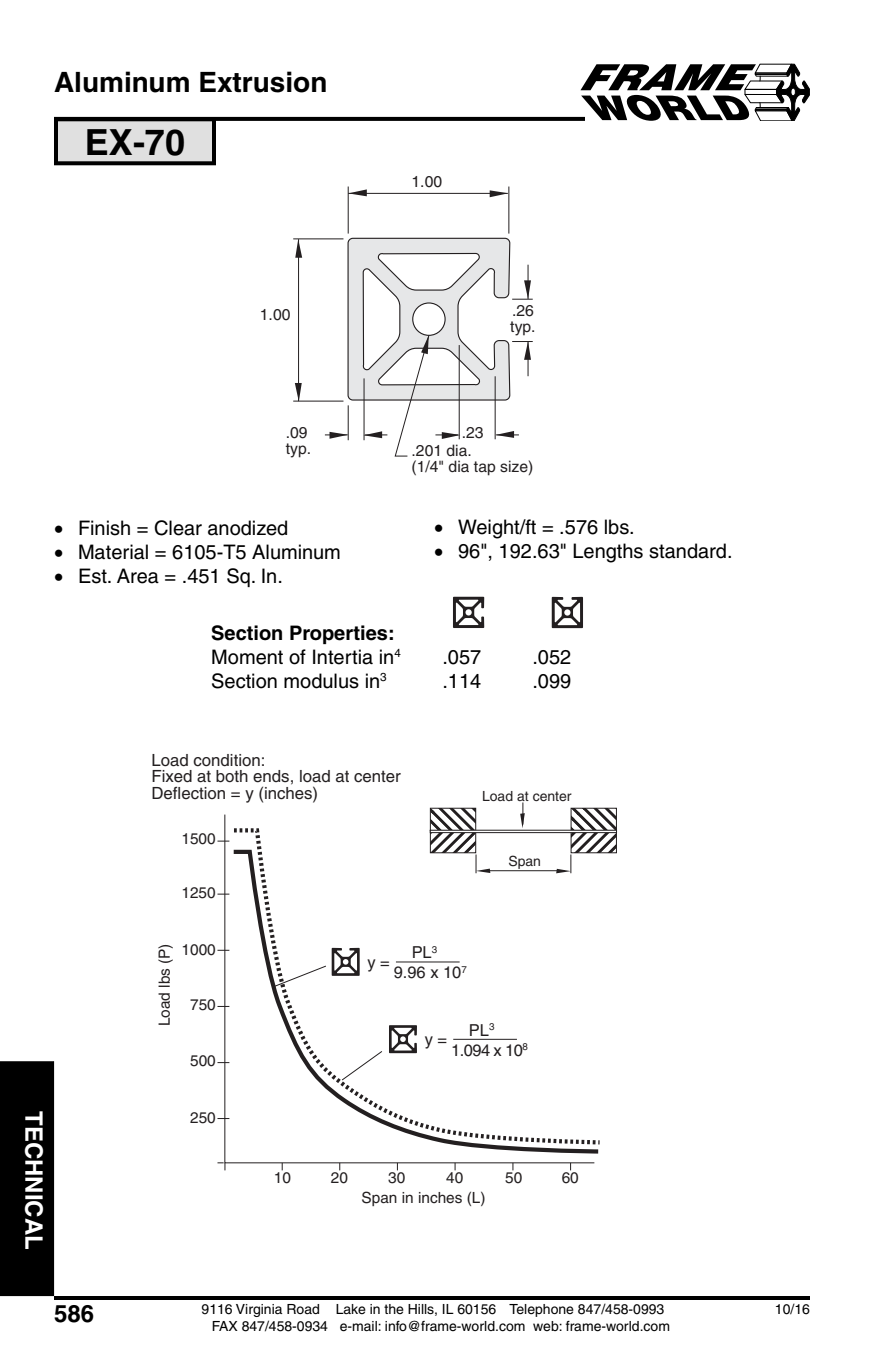
<style>
.page{position:relative;width:882px;height:1368px;background:#fff}
.page>*{position:absolute;margin:0;border:0;box-sizing:border-box;transform-origin:0 0}
.t1{font:700 36px "Helvetica";color:#000}
.t2{font:700 28px "Helvetica";color:#000}
.t3{font:700 24px "Helvetica";color:#fff}
.t4{font:700 24px "Helvetica";color:#000}
.t5{font:20px "Helvetica";color:#000}
.t6{font:700 20px/24px "Helvetica";color:#000}
.t7{font:16.8px/16.8px "Helvetica";color:#231f20}
.t8{font:16.4px "Helvetica";color:#231f20}
.t9{font:15.8px/15.8px "Helvetica";color:#231f20}
.t10{font:15.4px "Helvetica";color:#231f20}
.t11{font:14px/16.8px "Helvetica";color:#000}
.t12{font:14px "Helvetica";color:#231f20}
.s1{font-weight:400}
</style>
<div class="page">
<div style="left:56px;top:119px;width:158px;height:44px;background:#e0e0e0"></div>
<div style="left:54px;top:117px;width:162px;height:48px;border:4px solid #000"></div>
<div style="left:0;top:1061px;width:54px;height:235px;background:#000"></div>
<hr style="left:54px;top:1296px;width:756px;height:4px;background:#000">
<svg style="left:54px;top:117px;width:526px;height:4px;background:#040404"></svg>
<svg style="left:580px;top:63px;width:230px;height:58px"></svg>
<hr style="left:293px;top:239px;width:50px;height:1px;background:#231f20">
<hr style="left:293px;top:401px;width:50px;height:1px;background:#231f20">
<hr style="left:298px;top:239px;width:1px;height:162px;background:#231f20">
<hr style="left:348px;top:187px;width:1px;height:47px;background:#231f20">
<hr style="left:509px;top:187px;width:1px;height:47px;background:#231f20">
<hr style="left:348px;top:193px;width:160px;height:1px;background:#231f20">
<svg style="left:348px;top:189px;width:19px;height:7px"></svg>
<svg style="left:295px;top:383px;width:7px;height:19px"></svg>
<svg style="left:295px;top:239px;width:7px;height:19px"></svg>
<svg style="left:490px;top:190px;width:18px;height:7px"></svg>
<svg style="left:325px;top:237px;width:208px;height:220px"></svg>
<svg style="left:225px;top:814px;width:370px;height:349px"></svg>
<svg style="left:217px;top:1162px;width:9px;height:8px"></svg>
<svg style="left:230px;top:826px;width:374px;height:28px"></svg>
<svg style="left:230px;top:848px;width:372px;height:308px"></svg>
<svg style="left:217px;top:1118px;width:12px;height:1px"></svg>
<svg style="left:217px;top:1062px;width:12px;height:1px"></svg>
<svg style="left:217px;top:1006px;width:12px;height:1px"></svg>
<svg style="left:217px;top:950px;width:12px;height:1px"></svg>
<svg style="left:217px;top:894px;width:12px;height:1px"></svg>
<svg style="left:389px;top:1025px;width:28px;height:28px"></svg>
<svg style="left:217px;top:841px;width:12px;height:1px"></svg>
<svg style="left:272px;top:948px;width:88px;height:40px"></svg>
<svg style="left:341px;top:1050px;width:42px;height:31px"></svg>
<hr style="left:453px;top:1039px;width:64px;height:1px;background:#231f20">
<svg style="left:430px;top:808px;width:46px;height:22px"></svg>
<svg style="left:571px;top:808px;width:46px;height:22px"></svg>
<svg style="left:430px;top:833px;width:46px;height:20px"></svg>
<svg style="left:571px;top:833px;width:46px;height:20px"></svg>
<svg style="left:476px;top:854px;width:14px;height:19px"></svg>
<svg style="left:520px;top:802px;width:5px;height:26px"></svg>
<svg style="left:556px;top:854px;width:16px;height:19px"></svg>
<hr style="left:484px;top:870px;width:81px;height:1px;background:#231f20">
<div style="left:430px;top:830px;width:187px;height:3px;background:#fff;border:1px solid #231f20"></div>
<hr style="left:396px;top:962px;width:64px;height:1px;background:#231f20">
<svg style="left:453px;top:597px;width:31px;height:31px"></svg>
<svg style="left:552px;top:597px;width:31px;height:31px"></svg>
<h2 class="t2" style="left:54px;top:72px;width:275px">Aluminum Extrusion</h2>
<h1 class="t1" style="left:85px;top:129px;width:102px">EX-70</h1>
<p class="t9" style="left:412px;top:175px;width:32px">1.00</p>
<p class="t9" style="left:260px;top:308px;width:32px">1.00</p>
<p class="t9" style="left:510px;top:304px;width:27px">.26 typ.</p>
<p class="t9" style="left:286px;top:426px;width:27px">.09 typ.</p>
<p class="t9" style="left:462px;top:426px;width:23px">.23</p>
<p class="t9" style="left:412px;top:444px;width:123px">.201 dia.<br>(1/4" dia tap size)</p>
<p class="t5" style="left:54px;top:520px;width:236px">• Finish = Clear anodized</p>
<p class="t5" style="left:54px;top:544px;width:288px">• Material = 6105-T5 Aluminum</p>
<p class="t5" style="left:54px;top:568px;width:230px">• Est. Area = .451 Sq. In.</p>
<p class="t6" style="left:211px;top:623px;width:191px">Section Properties:<br><span class="s1">Moment of Intertia in</span><sup>4</sup></p>
<p class="t5" style="left:434px;top:520px;width:202px">• Weight/ft = .576 lbs.</p>
<p class="t5" style="left:434px;top:544px;width:300px">• 96", 192.63" Lengths standard.</p>
<p class="t5" style="left:442px;top:649px;width:40px">.057</p>
<p class="t5" style="left:532px;top:649px;width:40px">.052</p>
<p class="t5" style="left:211px;top:673px;width:177px">Section modulus in<sup>3</sup></p>
<p class="t5" style="left:442px;top:673px;width:40px">.114</p>
<p class="t5" style="left:532px;top:673px;width:40px">.099</p>
<p class="t3" style="left:43px;top:1111px;width:140px;rotate:90deg">TECHNICAL</p>
<p class="t7" style="left:151px;top:753px;width:251px">Load condition:<br>Fixed at both ends, load at center<br>Deflection = y (inches)</p>
<p class="t10" style="left:181px;top:833px;width:36px">1500</p>
<p class="t10" style="left:181px;top:887px;width:36px">1250</p>
<p class="t12" style="left:482px;top:791px;width:91px">Load at center</p>
<p class="t12" style="left:508px;top:856px;width:34px">Span</p>
<p class="t10" style="left:159px;top:1026px;width:85px;rotate:-90deg">Load lbs (P)</p>
<p class="t10" style="left:182px;top:943px;width:36px">1000</p>
<p class="t10" style="left:190px;top:999px;width:27px">750</p>
<p class="t10" style="left:190px;top:1055px;width:27px">500</p>
<p class="t10" style="left:190px;top:1111px;width:27px">250</p>
<p class="t8" style="left:412px;top:946px;width:27px">PL<sup>3</sup></p>
<p class="t8" style="left:368px;top:956px;width:24px">y =</p>
<p class="t8" style="left:394px;top:967px;width:75px">9.96 x 10<sup>7</sup></p>
<p class="t8" style="left:469px;top:1024px;width:27px">PL<sup>3</sup></p>
<p class="t8" style="left:425px;top:1033px;width:24px">y =</p>
<p class="t8" style="left:451px;top:1044px;width:78px">1.094 x 10<sup>8</sup></p>
<p class="t10" style="left:274px;top:1172px;width:19px">10</p>
<p class="t10" style="left:331px;top:1172px;width:19px">20</p>
<p class="t10" style="left:388px;top:1172px;width:19px">30</p>
<p class="t10" style="left:446px;top:1172px;width:19px">40</p>
<p class="t10" style="left:505px;top:1172px;width:19px">50</p>
<p class="t10" style="left:562px;top:1172px;width:19px">60</p>
<p class="t10" style="left:362px;top:1192px;width:126px">Span in inches (L)</p>
<p class="t4" style="left:54px;top:1305px;width:42px">586</p>
<p class="t11" style="left:212px;top:1302px;width:460px;text-indent:-10px">9116 Virginia Road Lake in the Hills, IL 60156 Telephone 847/458-0993<br>FAX 847/458-0934 e-mail: info@frame-world.com web: frame-world.com</p>
<p class="t11" style="left:775px;top:1302px;width:37px">10/16</p>
</div>
